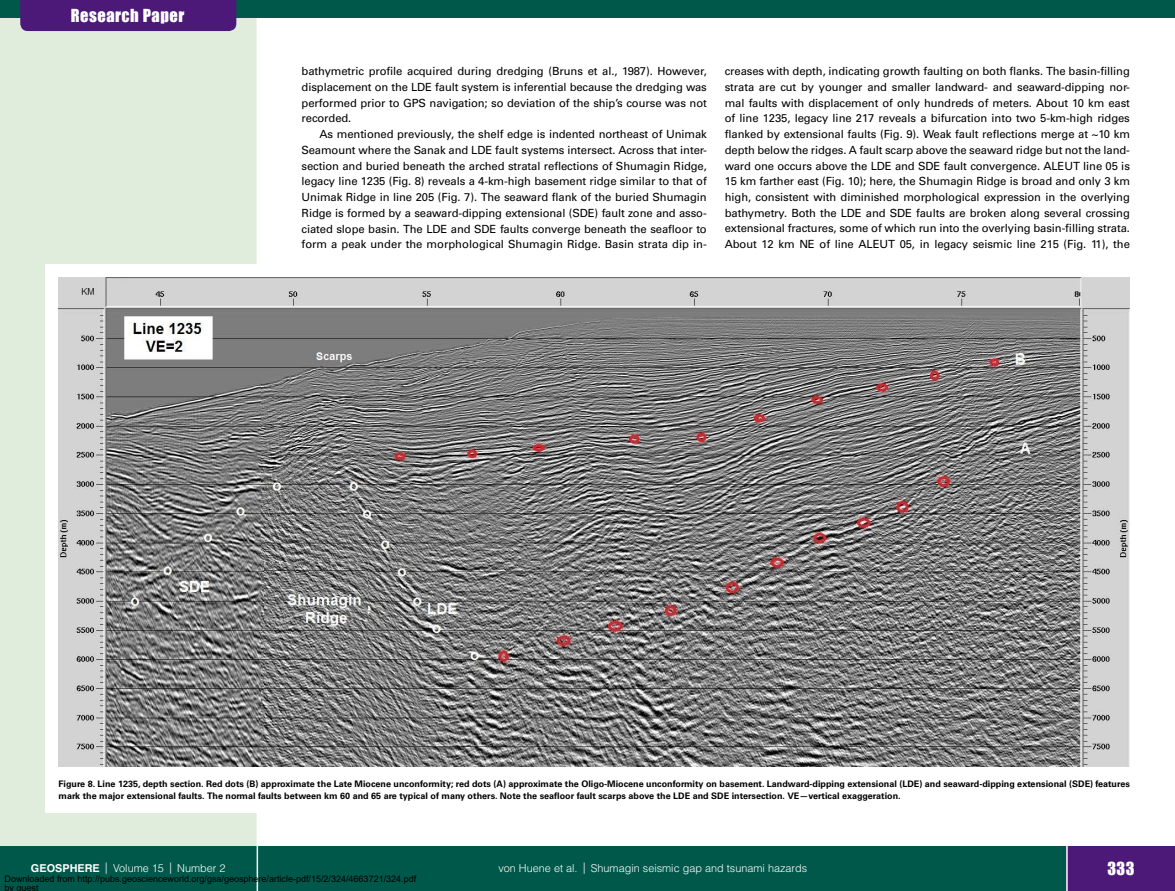
<style>
.page{position:relative;width:1175px;height:891px;background:#fff}
.page>*{position:absolute;margin:0;border:0;box-sizing:border-box;transform-origin:0 0}
.t1{font:16.5px "Impact";letter-spacing:.03em;color:#fff}
.t2{font:11.25px/15.8px "Univers LT Std";letter-spacing:-.01em;color:#000;text-align:justify}
.t3{font:300 10.8px "Helvetica LT Std";color:#fff}
.t4{font:700 9px/12px "Univers LT Std";color:#000}
.t5{font:9px/9px "Arial";color:#000}
.s1{font-weight:700}
.s2{font-size:11.25px}
</style>
<div class="page">
<div style="left:0;top:0;width:256px;height:891px;background:#e0ecdc"></div>
<div style="left:0;top:846px;width:1174px;height:45px;background:#00584a"></div>
<hr style="left:256px;top:0;width:2px;height:891px;background:#fff">
<div style="left:0;top:0;width:1174px;height:18px;background:#00584a"></div>
<div style="left:20px;top:0;width:216px;height:31px;background:#4d1979"></div>
<div style="left:1066px;top:846px;width:108px;height:45px;background:#4d1979"></div>
<hr style="left:1066px;top:846px;width:1px;height:45px;background:#fff">
<div style="left:45px;top:264px;width:1085px;height:549px;background:#fff"></div>
<img style="left:58px;top:278px;width:1072px;height:488px">
<h1 class="t1" style="left:71px;top:3px;width:115px">Research Paper</h1>
<p class="t2" style="left:302px;top:63px;width:407px">bathymetric profile acquired during dredging (Bruns et al., 1987). However, displacement on the LDE fault system is inferential because the dredging was performed prior to GPS navigation; so deviation of the ship’s course was not recorded.</p>
<p class="t2" style="left:302px;top:126px;width:407px;text-indent:18px">As mentioned previously, the shelf edge is indented northeast of Unimak Seamount where the Sanak and LDE fault systems intersect. Across that inter&shy;section and buried beneath the arched stratal reflections of Shumagin Ridge, legacy line 1235 (Fig. 8) reveals a 4-km-high basement ridge similar to that of Unimak Ridge in line 205 (Fig. 7). The seaward flank of the buried Shumagin Ridge is formed by a seaward-dipping extensional (SDE) fault zone and asso&shy;ciated slope basin. The LDE and SDE faults converge beneath the seafloor to form a peak under the morphological Shumagin Ridge. Basin strata dip in-</p>
<p class="t2" style="left:724px;top:63px;width:407px">creases with depth, indicating growth faulting on both flanks. The basin-filling strata are cut by younger and smaller landward- and seaward-dipping nor&shy;mal faults with displacement of only hundreds of meters. About 10 km east of line 1235, legacy line 217 reveals a bifurcation into two 5-km-high ridges flanked by extensional faults (Fig. 9). Weak fault reflections merge at ~10 km depth below the ridges. A fault scarp above the seaward ridge but not the land&shy;ward one occurs above the LDE and SDE fault convergence. ALEUT line 05 is 15 km farther east (Fig. 10); here, the Shumagin Ridge is broad and only 3 km high, consistent with diminished morphological expression in the overlying bathymetry. Both the LDE and SDE faults are broken along several crossing extensional fractures, some of which run into the overlying basin-filling strata.<br>About 12 km NE of line ALEUT 05, in legacy seismic line 215 (Fig. 11), the</p>
<p class="t4" style="left:58px;top:777px;width:1072px">Figure 8. Line 1235, depth section. Red dots (B) approximate the Late Miocene unconformity; red dots (A) approximate the Oligo-Miocene unconformity on basement. Landward-dipping extensional (LDE) and seaward-dipping extensional (SDE) features mark the major extensional faults. The normal faults between km 60 and 65 are typical of many others. Note the seafloor fault scarps above the LDE and SDE intersection. VE—vertical exaggeration.</p>
<p class="t3" style="left:31px;top:862px;width:196px"><span class="s1">GEOSPHERE</span> <span class="s2">|</span> Volume 15 <span class="s2">|</span> Number 2</p>
<p class="t3" style="left:498px;top:862px;width:310px">von Huene et al. <span class="s2">|</span> Shumagin seismic gap and tsunami hazards</p>
<h1 class="t1" style="left:1107px;top:856px;width:29px">333</h1>
<p class="t5" style="left:4px;top:875px;width:413px">Downloaded from http://pubs.geoscienceworld.org/gsa/geosphere/article-pdf/15/2/324/4663721/324.pdf by guest</p>
</div>
